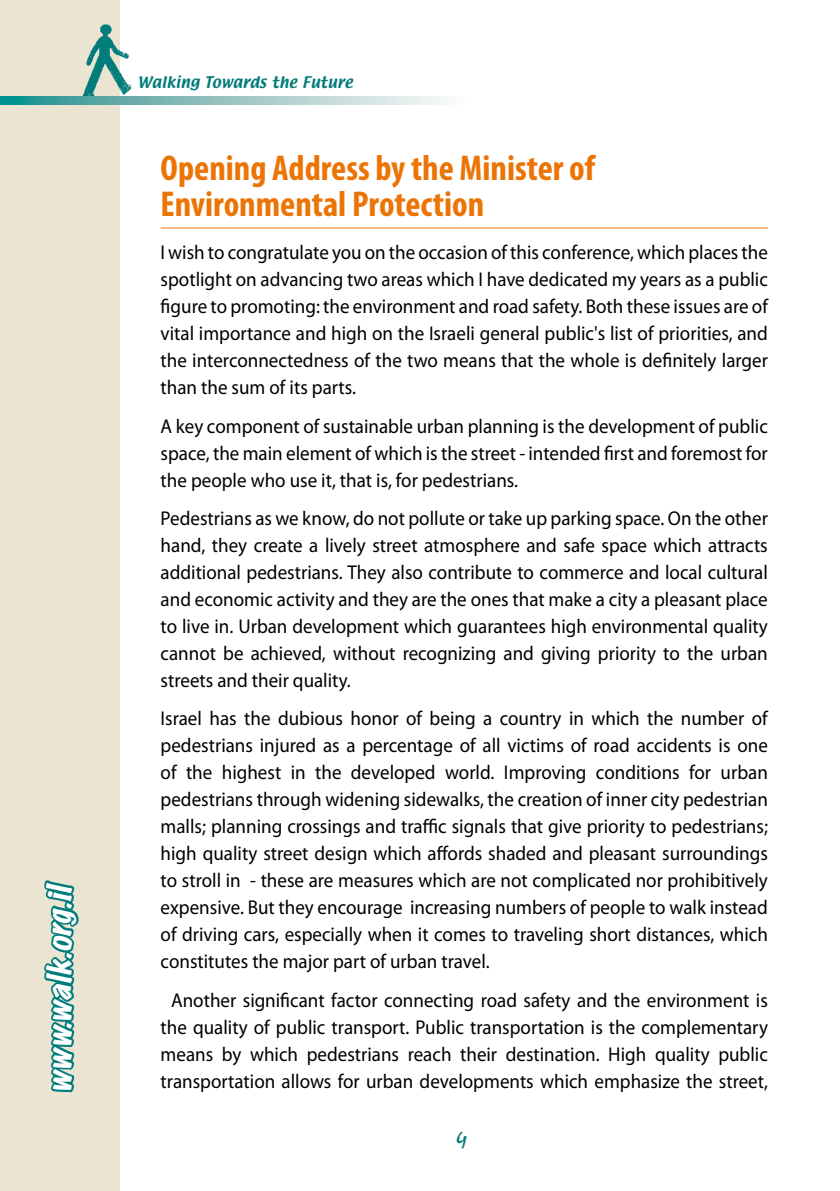
<style>
.page{position:relative;width:840px;height:1191px;background:#fff}
.page>*{position:absolute;margin:0;border:0;box-sizing:border-box;transform-origin:0 0}
.t1{font:500 40px "Nitsan MF";color:#007c7a}
.t2{font:700 condensed 36px/36px "Myriad Pro";color:#ec7405}
.t3{font:italic expanded 30px "Marker Felt";color:#fff}
.t4{font:20px/27px "Myriad Pro";color:#000;text-align:justify;scale:.95 1}
.t5{font:14px "Textile";letter-spacing:.02em;color:#007c7a}
</style>
<div class="page">
<div style="left:0;top:0;width:119px;height:1191px;background:#ebe4d2"></div>
<svg style="left:44px;top:880px;width:35px;height:213px"></svg>
<img style="left:82px;top:23px;width:50px;height:73px">
<svg style="left:0;top:96px;width:445px;height:9px;background:#8fc2c0"></svg>
<hr style="left:160px;top:227px;width:607px;height:1px;background:#ec7405">
<h3 class="t3" style="left:44px;top:909px;width:31px;rotate:-90deg">i l.</h3>
<h3 class="t3" style="left:44px;top:1093px;width:191px;rotate:-90deg">wwwwalk org</h3>
<h3 class="t3" style="left:44px;top:959px;width:15px;rotate:-90deg">.</h3>
<h3 class="t3" style="left:44px;top:1028px;width:15px;rotate:-90deg">.</h3>
<p class="t5" style="left:137px;top:73px;width:216px">Walking Towards the Future</p>
<h2 class="t2" style="left:160px;top:149px;width:435px">Opening Address by the Minister of<br>Environmental Protection</h2>
<p class="t4" style="left:160px;top:239px;width:640px">I wish to congratulate you on the occasion of this conference, which places the spotlight on advancing two areas which I have dedicated my years as a public figure to promoting: the environment and road safety. Both these issues are of vital importance and high on the Israeli general public s׳ list of priorities, and the interconnectedness of the two means that the whole is definitely larger than the sum of its parts.</p>
<p class="t4" style="left:160px;top:412px;width:640px">A key component of sustainable urban planning is the development of public space, the main element of which is the street - intended first and foremost for the people who use ,i t that ,i s for pedestrians.</p>
<p class="t4" style="left:160px;top:504px;width:640px">Pedestrians as we know, do not pollute or take up parking space. On the other hand, they create a lively street atmosphere and safe space which attracts additional pedestrians. They also contribute to commerce and local cultural and economic activity and they are the ones that make a city a pleasant place to live in. Urban development which guarantees high environmental quality cannot be achieved, without recognizing and giving priority to the urban streets and their quality.</p>
<p class="t4" style="left:160px;top:705px;width:640px;text-align:right">Israel has the dubious honor of being a country in which the number of pedestrians injured as a percentage of all victims of road accidents is one urban</p>
<p class="t4" style="left:160px;top:759px;width:640px;text-align:left">of<br>pedestrians through widening sidewalks, the creation of inner city pedestrian malls; planning crossings and traffic signals that give priority to pedestrians; high quality street design which affords shaded and pleasant surroundings</p>
<p class="t4" style="left:250px;top:867px;width:546px">- these are measures which are not complicated nor prohibitively</p>
<p class="t4" style="left:688px;top:759px;width:25px">for</p>
<p class="t4" style="left:186px;top:759px;width:29px">the</p>
<p class="t4" style="left:222px;top:759px;width:64px">highest</p>
<p class="t4" style="left:315px;top:759px;width:29px">the</p>
<p class="t4" style="left:351px;top:759px;width:91px">developed</p>
<p class="t4" style="left:445px;top:759px;width:54px">world.</p>
<p class="t4" style="left:595px;top:759px;width:90px">conditions</p>
<p class="t4" style="left:290px;top:759px;width:17px">in</p>
<p class="t4" style="left:503px;top:759px;width:88px">Improving</p>
<p class="t4" style="left:160px;top:867px;width:640px;text-align:left">to stroll in<br>expensive. But they encourage increasing numbers of people to walk instead of driving cars, especially when it comes to traveling short distances, which constitutes the major part of urban travel.</p>
<p class="t4" style="left:160px;top:986px;width:640px;text-align:center">Another significant factor connecting road safety and the environment is the quality of public transport. Public transportation is the complementary means by which pedestrians reach their destination. High quality public transportation allows for urban developments which emphasize the street,</p>
<h1 class="t1" style="left:456px;top:1118px;width:11px">4</h1>
</div>
